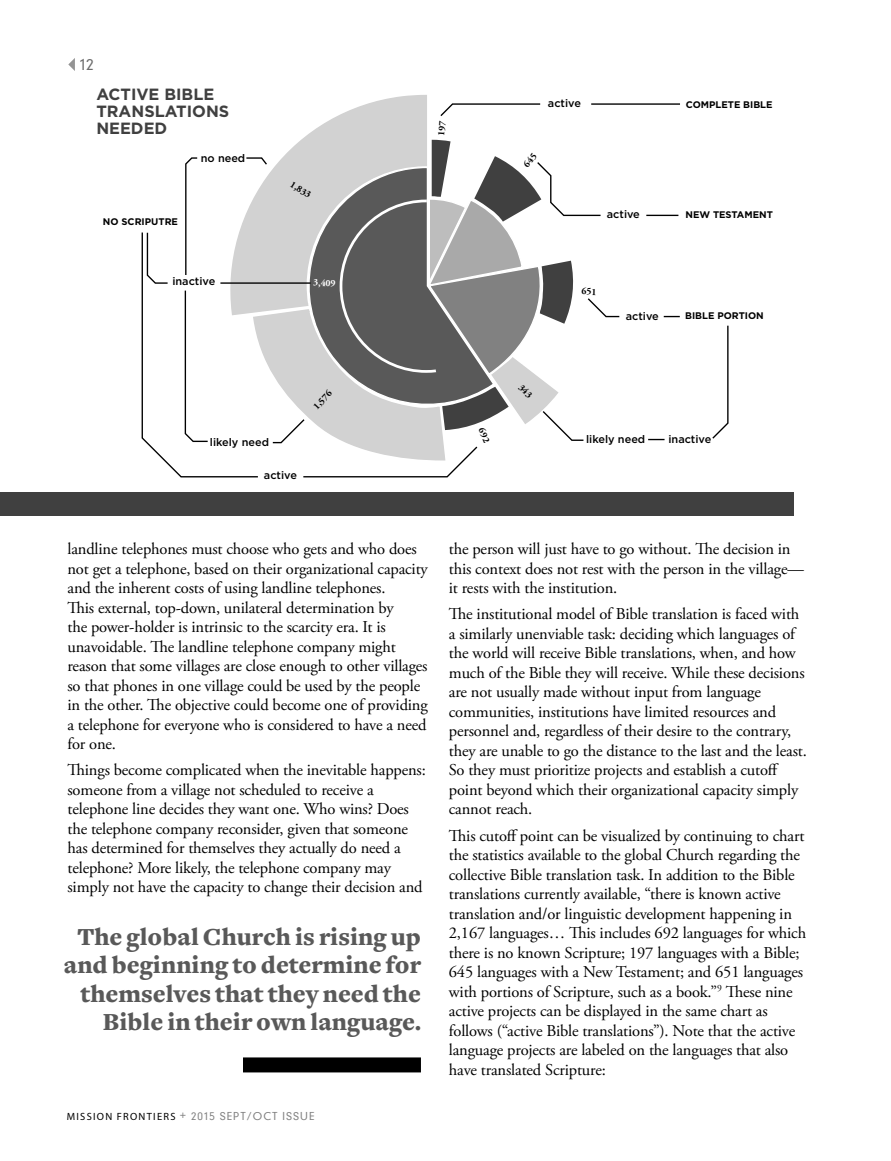
<style>
.page{position:relative;width:891px;height:1161px;background:#fff}
.page>*{position:absolute;margin:0;border:0;box-sizing:border-box;transform-origin:0 0}
.t1{font:900 25.5px/28.5px "Freight Text";color:#595959;text-align:right}
.t2{font:16.5px/19.5px "Adobe Garamond Pro";letter-spacing:-.01em;color:#000}
.t3{font:700 16.2px/16.8px "Gotham";color:#404040}
.t4{font:300 15px "DIN Neuzeit Grotesk Std";color:#6d6d6d}
.t5{font:500 10.95px "Gotham";color:#000}
.t6{font:300 10.5px "DIN Neuzeit Grotesk Std";letter-spacing:.1em;color:#818181}
.t7{font:700 9.6px "Gotham";color:#000}
.t8{font:700 9.6px "Adobe Garamond Pro";color:#000}
.t9{font:700 9.6px "Adobe Garamond Pro";color:#fff}
.s1{font-family:"Myriad Pro";font-weight:400;color:#000}
</style>
<div class="page">
<svg style="left:68px;top:58px;width:7px;height:13px"></svg>
<svg style="left:371px;top:96px;width:55px;height:7px"></svg>
<div style="left:0;top:492px;width:794px;height:23px;background:#404040"></div>
<hr style="left:591px;top:103px;width:89px;height:2px;background:#000">
<hr style="left:646px;top:215px;width:32px;height:1px;background:#000">
<svg style="left:664px;top:316px;width:16px;height:1px"></svg>
<svg style="left:648px;top:439px;width:17px;height:1px"></svg>
<svg style="left:712px;top:325px;width:17px;height:114px"></svg>
<div style="left:243px;top:1057px;width:178px;height:15px;background:#000"></div>
<svg style="left:141px;top:103px;width:480px;height:375px"></svg>
<p class="t4" style="left:80px;top:55px;width:15px">12</p>
<p class="t3" style="left:96px;top:86px;width:134px">ACTIVE BIBLE<br>TRANSLATIONS<br>NEEDED</p>
<p class="t7" style="left:103px;top:216px;width:77px">NO SCRIPUTRE</p>
<p class="t5" style="left:201px;top:151px;width:46px">no need</p>
<p class="t5" style="left:172px;top:274px;width:44px">inactive</p>
<p class="t8" style="left:294px;top:179px;width:24px;rotate:32deg">1,833</p>
<p class="t9" style="left:314px;top:277px;width:24px;rotate:2deg">3,409</p>
<p class="t5" style="left:548px;top:96px;width:35px">active</p>
<p class="t7" style="left:686px;top:99px;width:88px">COMPLETE BIBLE</p>
<p class="t5" style="left:607px;top:207px;width:35px">active</p>
<p class="t7" style="left:685px;top:209px;width:89px">NEW TESTAMENT</p>
<p class="t5" style="left:626px;top:309px;width:35px">active</p>
<p class="t7" style="left:685px;top:309px;width:80px">BIBLE PORTION</p>
<p class="t5" style="left:210px;top:435px;width:61px">likely need</p>
<p class="t5" style="left:264px;top:468px;width:35px">active</p>
<p class="t8" style="left:311px;top:404px;width:24px;rotate:-47deg">1,576</p>
<p class="t5" style="left:586px;top:431px;width:61px">likely need</p>
<p class="t5" style="left:668px;top:432px;width:44px">inactive</p>
<p class="t2" style="left:68px;top:540px;width:362px">landline telephones must choose who gets and who does not get a telephone, based on their organizational capacity and the inherent costs of using landline telephones.<br>This external, top-down, unilateral determination by<br>the power-holder is intrinsic to the scarcity era. It is unavoidable. The landline telephone company might reason that some villages are close enough to other villages so that phones in one village could be used by the people in the other. The objective could become one of providing a telephone for everyone who is considered to have a need for one.</p>
<p class="t2" style="left:68px;top:761px;width:360px">Things become complicated when the inevitable happens: someone from a village not scheduled to receive a telephone line decides they want one. Who wins? Does the telephone company reconsider, given that someone has determined for themselves they actually do need a telephone? More likely, the telephone company may simply not have the capacity to change their decision and</p>
<h1 class="t1" style="left:64px;top:923px;width:359px">The global Church is rising up and beginning to determine for themselves that they need the<br>Bible in their own language.</h1>
<p class="t6" style="left:67px;top:1110px;width:249px"><span class="s1">MISSION FRONTIERS</span> + 2015 SEPT/OCT ISSUE</p>
<p class="t2" style="left:449px;top:540px;width:357px">the person will just have to go without. The decision in this context does not rest with the person in the village— it rests with the institution.</p>
<p class="t2" style="left:449px;top:605px;width:360px">The institutional model of Bible translation is faced with a similarly unenviable task: deciding which languages of the world will receive Bible translations, when, and how much of the Bible they will receive. While these decisions are not usually made without input from language communities, institutions have limited resources and personnel and, regardless of their desire to the contrary, they are unable to go the distance to the last and the least.<br>So they must prioritize projects and establish a cutoff point beyond which their organizational capacity simply cannot reach.</p>
<p class="t2" style="left:449px;top:826px;width:359px">This cutoff point can be visualized by continuing to chart the statistics available to the global Church regarding the collective Bible translation task. In addition to the Bible translations currently available, “there is known active translation and/or linguistic development happening in 2,167 languages… This includes 692 languages for which there is no known Scripture; 197 languages with a Bible; 645 languages with a New Testament; and 651 languages with portions of Scripture, such as a book.”<sup>9</sup> These nine active projects can be displayed in the same chart as follows (“active Bible translations”). Note that the active language projects are labeled on the languages that also have translated Scripture:</p>
</div>
